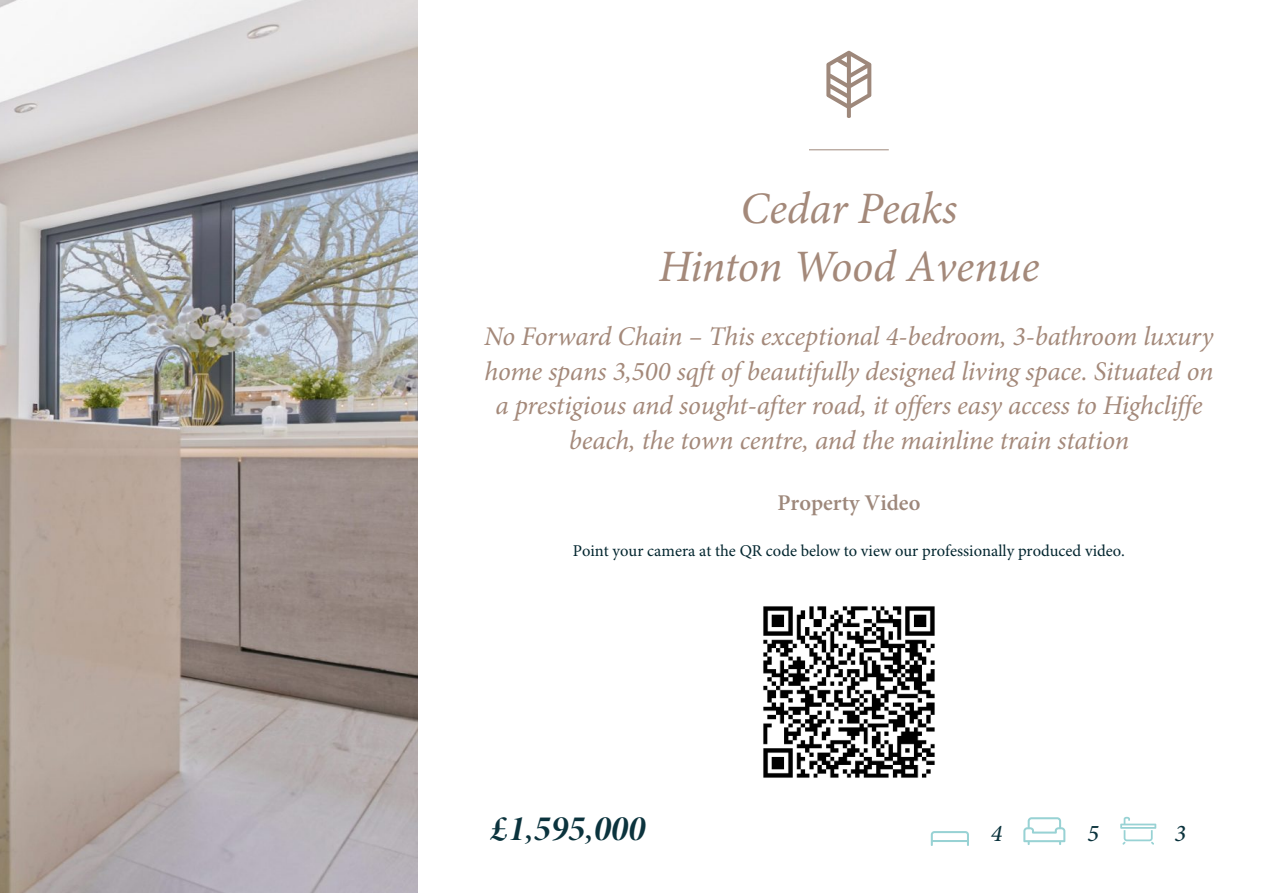
<style>
.page{position:relative;width:1263px;height:893px;background:#fff}
.page>*{position:absolute;margin:0;border:0;box-sizing:border-box;transform-origin:0 0}
.t1{font:italic 45px/57.6px "Minion Pro";letter-spacing:-.005em;color:#a4897a;text-align:center}
.t2{font:36px "Minion Pro Bold It Disp";color:#0b333d}
.t3{font:italic 27px/34.5px "Minion Pro";letter-spacing:-.01em;color:#a4897a;text-align:center}
.t4{font:italic 500 24px "Minion Pro";color:#0b333d}
.t5{font:600 22.5px "Minion Pro";color:#9e887b}
.t6{font:16.5px "Minion Pro";color:#02252e}
</style>
<div class="page">
<img style="left:0;top:0;width:417px;height:893px">
<hr style="left:809px;top:149px;width:80px;height:1px;background:#9e887b">
<svg style="left:826px;top:51px;width:45px;height:67px"></svg>
<svg style="left:1120px;top:817px;width:36px;height:28px"></svg>
<svg style="left:1023px;top:817px;width:42px;height:28px"></svg>
<svg style="left:931px;top:831px;width:38px;height:15px"></svg>
<hr style="left:932px;top:840px;width:36px;height:2px;background:#98d2d4">
<img style="left:763px;top:606px;width:172px;height:172px">
<h1 class="t1" style="left:658px;top:184px;width:382px">Cedar Peaks<br>Hinton Wood Avenue</h1>
<p class="t3" style="left:484px;top:322px;width:731px">No Forward Chain – This exceptional 4-bedroom, 3-bathroom luxury home spans 3,500 sqft of beautifully designed living space. Situated on a prestigious and sought-after road, it offers easy access to Highcliffe beach, the town centre, and the mainline train station</p>
<p class="t5" style="left:777px;top:494px;width:144px">Property Video</p>
<p class="t6" style="left:573px;top:544px;width:554px">Point your camera at the QR code below to view our professionally produced video.</p>
<h2 class="t2" style="left:491px;top:814px;width:156px">£1,595,000</h2>
<p class="t4" style="left:991px;top:824px;width:13px">4</p>
<p class="t4" style="left:1087px;top:823px;width:13px">5</p>
<p class="t4" style="left:1174px;top:823px;width:13px">3</p>
</div>
